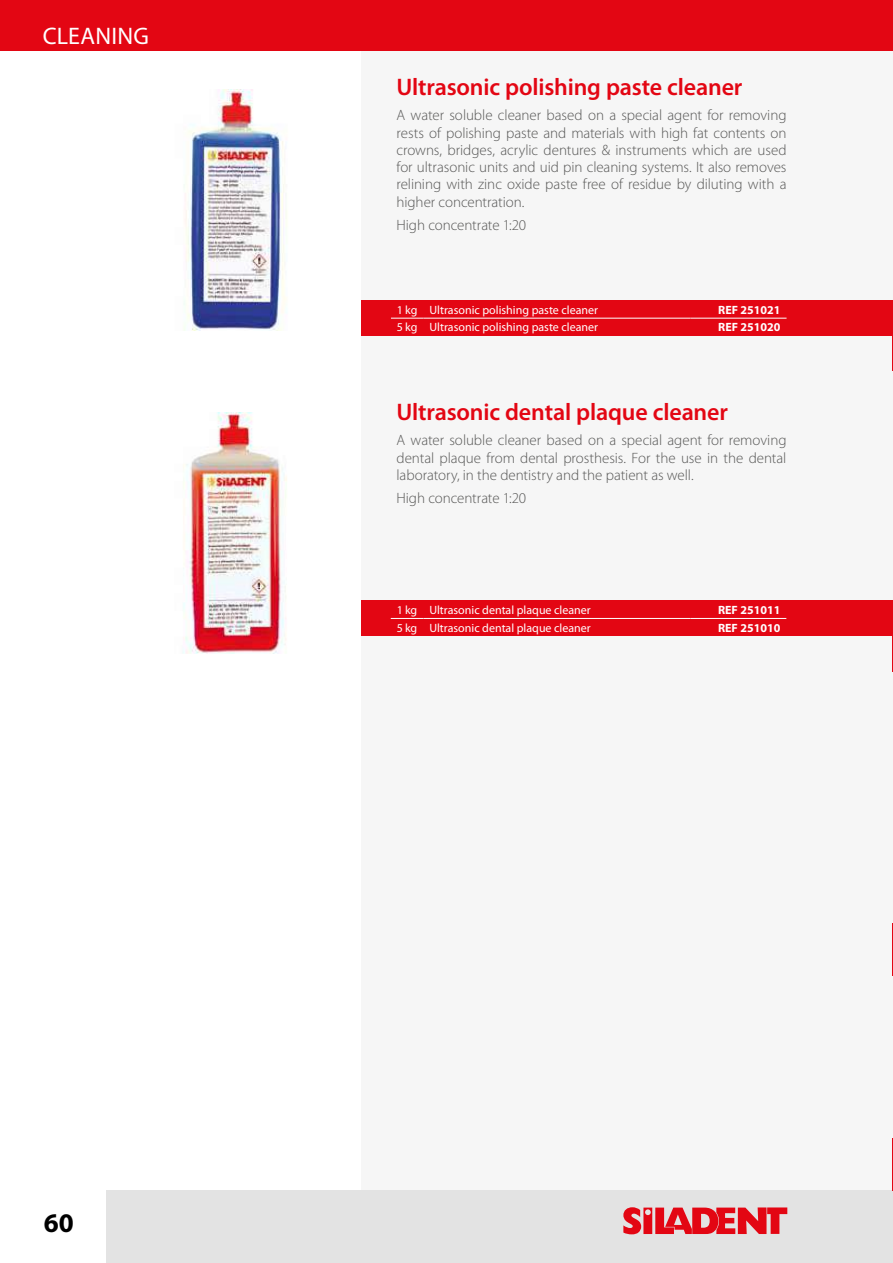
<style>
.page{position:relative;width:893px;height:1263px;background:#fff}
.page>*{position:absolute;margin:0;border:0;box-sizing:border-box;transform-origin:0 0}
.t1{font:700 27px "Myriad Pro";color:#000}
.t2{font:600 24px "Myriad Pro";letter-spacing:-.01em;color:#e30613}
.t3{font:24px "Myriad Pro";letter-spacing:.01em;color:#fff}
.t4{font:300 15px/17.2px "Myriad Pro";letter-spacing:-.005em;color:#575756;text-align:justify}
.t5{font:12px "Myriad Pro";color:#fff}
.t6{font:700 12px "Myriad Pro";color:#fff}
</style>
<div class="page">
<div style="left:361px;top:42px;width:532px;height:1153px;background:#f6f6f6"></div>
<div style="left:0;top:0;width:893px;height:51px;background:#e30613"></div>
<div style="left:106px;top:1190px;width:787px;height:73px;background:#e3e3e3"></div>
<svg style="left:623px;top:1207px;width:164px;height:27px"></svg>
<img style="left:182px;top:413px;width:105px;height:241px">
<img style="left:184px;top:89px;width:103px;height:241px">
<div style="left:361px;top:301px;width:532px;height:35px;background:#e30613"></div>
<hr style="left:391px;top:318px;width:32px;height:1px;background:#fff">
<hr style="left:423px;top:318px;width:267px;height:1px;background:#fff">
<hr style="left:690px;top:318px;width:96px;height:1px;background:#fff">
<div style="left:361px;top:601px;width:532px;height:35px;background:#e30613"></div>
<hr style="left:391px;top:618px;width:32px;height:1px;background:#fff">
<hr style="left:423px;top:618px;width:267px;height:1px;background:#fff">
<hr style="left:690px;top:618px;width:96px;height:1px;background:#fff">
<hr style="left:892px;top:301px;width:1px;height:70px;background:#e30613">
<hr style="left:892px;top:601px;width:1px;height:70px;background:#e30613">
<hr style="left:892px;top:923px;width:1px;height:53px;background:#e30613">
<hr style="left:892px;top:1138px;width:1px;height:52px;background:#e30613">
<h2 class="t3" style="left:43px;top:21px;width:108px">CLEANING</h2>
<h1 class="t1" style="left:44px;top:1205px;width:31px">60</h1>
<h2 class="t2" style="left:396px;top:71px;width:347px">Ultrasonic polishing paste cleaner</h2>
<p class="t4" style="left:396px;top:107px;width:392px">A water soluble cleaner based on a special agent for removing rests of polishing paste and materials with high fat contents on crowns, bridges, acrylic dentures &amp; instruments which are used for ultrasonic units and uid pin cleaning systems. It also removes relining with zinc oxide paste free of residue by diluting with a higher concentration.</p>
<p class="t4" style="left:396px;top:217px;width:131px">High concentrate 1:20</p>
<p class="t5" style="left:397px;top:302px;width:203px">1 kg Ultrasonic polishing paste cleaner</p>
<p class="t6" style="left:718px;top:302px;width:64px">REF 251021</p>
<p class="t5" style="left:397px;top:320px;width:203px">5 kg Ultrasonic polishing paste cleaner</p>
<p class="t6" style="left:718px;top:320px;width:64px">REF 251020</p>
<h2 class="t2" style="left:396px;top:396px;width:333px">Ultrasonic dental plaque cleaner</h2>
<p class="t4" style="left:396px;top:432px;width:391px">A water soluble cleaner based on a special agent for removing dental plaque from dental prosthesis. For the use in the dental laboratory, in the dentistry and the patient as well.</p>
<p class="t4" style="left:396px;top:490px;width:131px">High concentrate 1:20</p>
<p class="t5" style="left:397px;top:603px;width:196px">1 kg Ultrasonic dental plaque cleaner</p>
<p class="t6" style="left:718px;top:602px;width:64px">REF 251011</p>
<p class="t5" style="left:397px;top:620px;width:196px">5 kg Ultrasonic dental plaque cleaner</p>
<p class="t6" style="left:718px;top:620px;width:64px">REF 251010</p>
</div>
